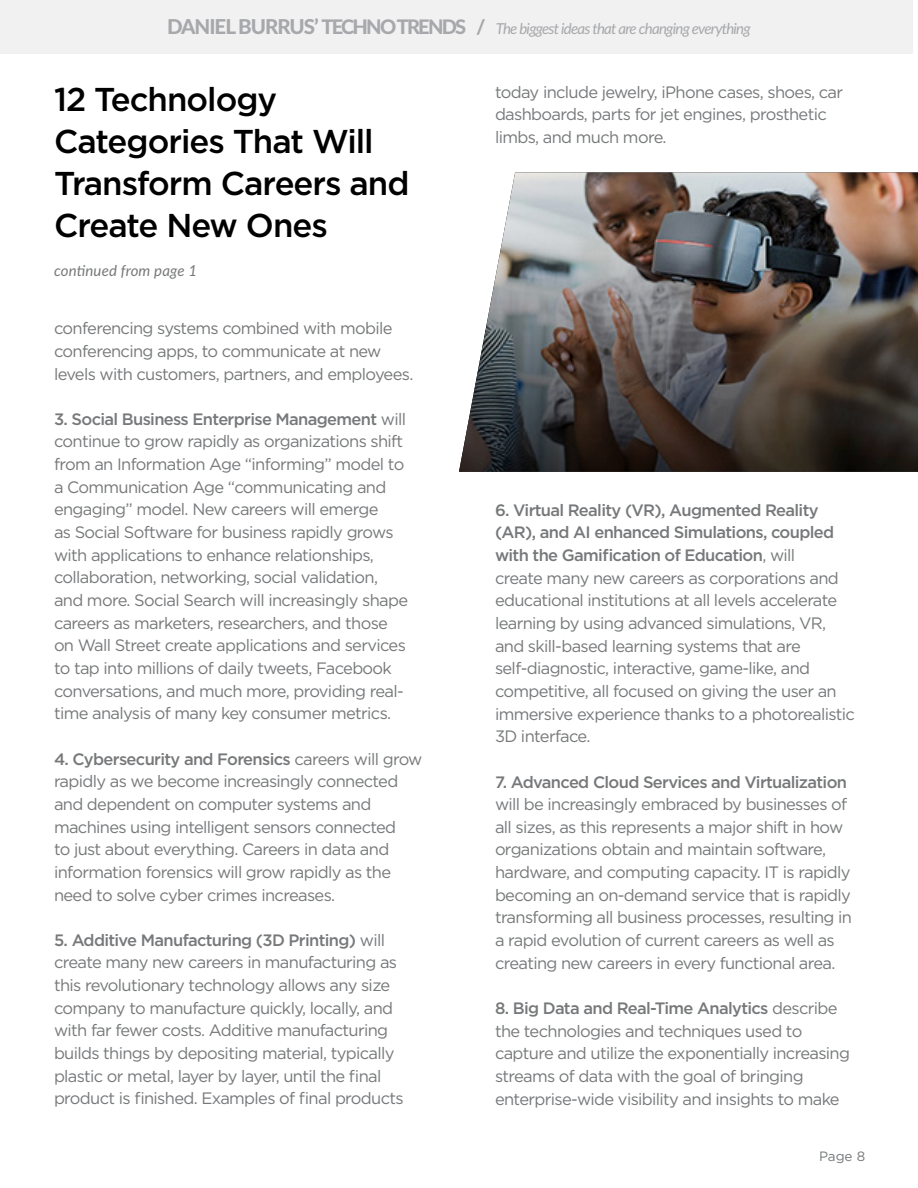
<style>
.page{position:relative;width:918px;height:1188px;background:#fff}
.page>*{position:absolute;margin:0;border:0;box-sizing:border-box;transform-origin:0 0}
.t1{font:500 33px/42px "Gotham";letter-spacing:-.03em;color:#000}
.t2{font:16.5px/22.6px "Gotham";letter-spacing:-.04em;color:#76787a}
.t3{font:500 16.5px "Gotham";letter-spacing:-.04em;color:#76787a}
.t4{font:italic 15px "Lato";letter-spacing:-.05em;color:#a7a8ab}
.t5{font:italic 15px "Lato";letter-spacing:.01em;color:#76787a}
.t6{font:13.5px "Gotham";color:#76787a}
.s1{font-weight:800;font-style:normal;font-size:20.55px}
.s2{font-weight:800;font-style:normal;font-size:20.1px}
.s3{font-weight:500}
</style>
<div class="page">
<div style="left:0;top:0;width:912px;height:54px;background:#f1f1f1"></div>
<img style="left:459px;top:172px;width:459px;height:300px">
<p class="t4" style="left:167px;top:18px;width:585px"><span class="s1">DANIEL BURRUS’</span> <span class="s2">TECHNO TRENDS /</span> The biggest ideas that are changing everything</p>
<h1 class="t1" style="left:54px;top:78px;width:357px">12 Technology<br>Categories That Will<br>Transform Careers and<br>Create New Ones</h1>
<p class="t5" style="left:54px;top:260px;width:145px">continued from page 1</p>
<p class="t2" style="left:54px;top:317px;width:361px">conferencing systems combined with mobile conferencing apps, to communicate at new levels with customers, partners, and employees.</p>
<p class="t2" style="left:54px;top:407px;width:356px"><span class="s3">3. Social Business Enterprise Management</span> will continue to grow rapidly as organizations shift from an Information Age “informing” model to a Communication Age “communicating and engaging” model. New careers will emerge<br>as Social Software for business rapidly grows with applications to enhance relationships, collaboration, networking, social validation, and more. Social Search will increasingly shape careers as marketers, researchers, and those on Wall Street create applications and services to tap into millions of daily tweets, Facebook conversations, and much more, providing real&shy;time analysis of many key consumer metrics.</p>
<p class="t2" style="left:54px;top:747px;width:370px"><span class="s3">4. Cybersecurity and Forensics</span> careers will grow rapidly as we become increasingly connected and dependent on computer systems and machines using intelligent sensors connected<br>to just about everything. Careers in data and information forensics will grow rapidly as the need to solve cyber crimes increases.</p>
<p class="t2" style="left:54px;top:928px;width:351px"><span class="s3">5. Additive Manufacturing (3D Printing)</span> will create many new careers in manufacturing as this revolutionary technology allows any size company to manufacture quickly, locally, and with far fewer costs. Additive manufacturing builds things by depositing material, typically plastic or metal, layer by layer, until the final product is finished. Examples of final products</p>
<p class="t2" style="left:495px;top:80px;width:350px">today include jewelry, iPhone cases, shoes, car dashboards, parts for jet engines, prosthetic limbs, and much more.</p>
<p class="t2" style="left:495px;top:498px;width:361px"><span class="s3">6. Virtual Reality (VR), Augmented Reality (AR), and AI enhanced Simulations, coupled with the Gamification of Education</span>, will<br>create many new careers as corporations and educational institutions at all levels accelerate learning by using advanced simulations, VR, and skill-based learning systems that are self-diagnostic, interactive, game-like, and competitive, all focused on giving the user an immersive experience thanks to a photorealistic 3D interface.</p>
<p class="t3" style="left:495px;top:771px;width:354px">7. Advanced Cloud Services and Virtualization</p>
<p class="t2" style="left:495px;top:793px;width:359px">will be increasingly embraced by businesses of all sizes, as this represents a major shift in how organizations obtain and maintain software, hardware, and computing capacity. IT is rapidly becoming an on-demand service that is rapidly transforming all business processes, resulting in a rapid evolution of current careers as well as creating new careers in every functional area.</p>
<p class="t2" style="left:495px;top:997px;width:357px"><span class="s3">8. Big Data and Real-Time Analytics</span> describe the technologies and techniques used to capture and utilize the exponentially increasing streams of data with the goal of bringing enterprise-wide visibility and insights to make</p>
<p class="t6" style="left:819px;top:1148px;width:48px">Page 8</p>
</div>
